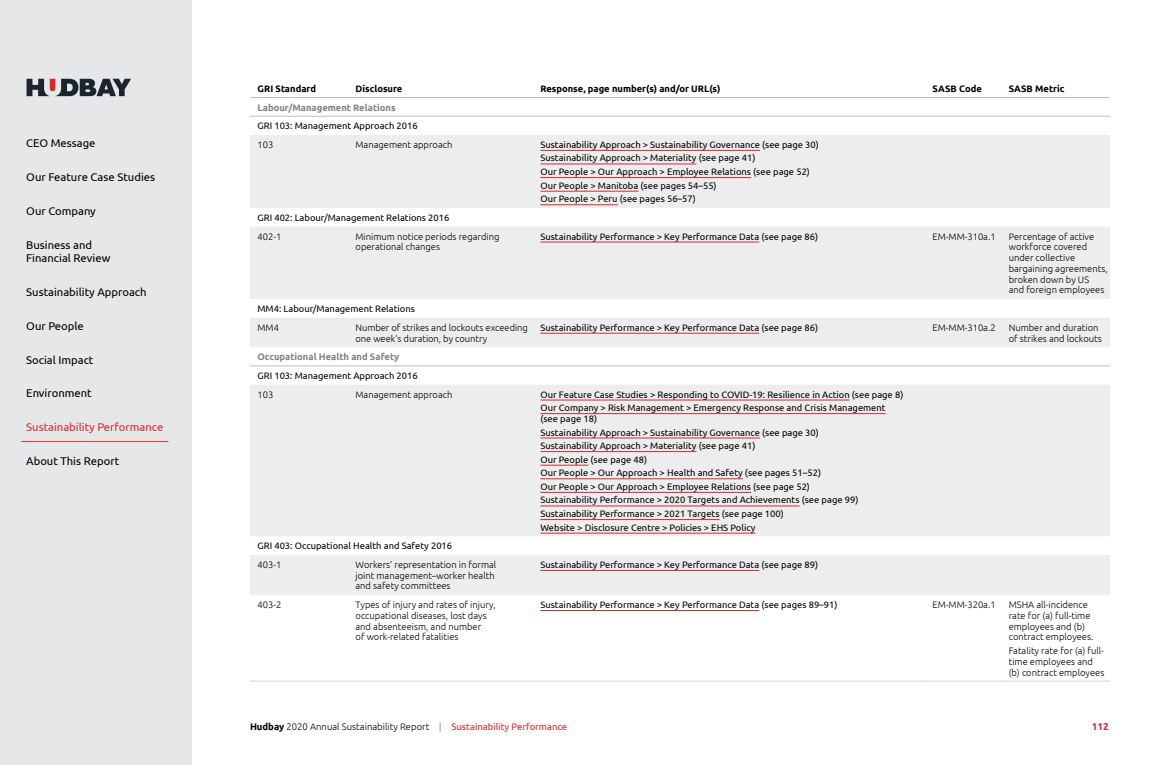
<style>
.page{position:relative;width:1170px;height:765px;background:#fff}
.page>*{position:absolute;margin:0;border:0;box-sizing:border-box;transform-origin:0 0}
.t1{font:11.25px/13.8px "Ubuntu";color:#000}
.t2{font:11.25px "Ubuntu";color:#d52a2f}
.t3{font:700 10px "Ubuntu";color:#d52a2f}
.t4{font:300 9.5px "Ubuntu";color:#000}
.Table_current_figs{font:9.38px/10.8px "Ubuntu";color:#000}
.Table_current_figs-2{font:300 9.38px/10.8px "Ubuntu";color:#000}
.Table_body{font:9.38px "Ubuntu";color:#000}
.Table_body-2{font:700 9.38px "Ubuntu";color:#808285}
.Table_previous_figs{font:700 9.38px "Ubuntu";color:#000}
.Footnote{font:700 9.38px "Ubuntu";color:#000}
.Table_current_figs-3{font:700 9.38px "Ubuntu";color:#000}
.Table_body-3{font:300 9.38px "Ubuntu";color:#000}
.s1{font-weight:700}
.s2{font-weight:700;color:#b1b4b6}
.s3{font-weight:400;color:#d52a2f}
</style>
<div class="page">
<div style="left:0;top:0;width:191px;height:765px;background:#e6e7e8"></div>
<svg style="left:27px;top:79px;width:104px;height:17px"></svg>
<svg style="left:250px;top:135px;width:860px;height:460px;fill:#ededee"></svg>
<hr style="left:250px;top:97px;width:98px;height:1px;background:#bcbec0">
<hr style="left:348px;top:97px;width:185px;height:1px;background:#bcbec0">
<hr style="left:533px;top:97px;width:392px;height:1px;background:#bcbec0">
<hr style="left:925px;top:97px;width:76px;height:1px;background:#bcbec0">
<hr style="left:1001px;top:97px;width:109px;height:1px;background:#bcbec0">
<hr style="left:250px;top:116px;width:98px;height:1px;background:#bcbec0">
<hr style="left:348px;top:116px;width:185px;height:1px;background:#bcbec0">
<hr style="left:533px;top:116px;width:392px;height:1px;background:#bcbec0">
<hr style="left:925px;top:116px;width:76px;height:1px;background:#bcbec0">
<hr style="left:1001px;top:116px;width:109px;height:1px;background:#bcbec0">
<hr style="left:250px;top:366px;width:98px;height:1px;background:#bcbec0">
<hr style="left:348px;top:366px;width:185px;height:1px;background:#bcbec0">
<hr style="left:533px;top:366px;width:392px;height:1px;background:#bcbec0">
<hr style="left:925px;top:366px;width:76px;height:1px;background:#bcbec0">
<hr style="left:1001px;top:366px;width:109px;height:1px;background:#bcbec0">
<hr style="left:250px;top:681px;width:98px;height:1px;background:#d1d3d4">
<hr style="left:348px;top:681px;width:185px;height:1px;background:#d1d3d4">
<hr style="left:533px;top:681px;width:392px;height:1px;background:#d1d3d4">
<hr style="left:925px;top:681px;width:76px;height:1px;background:#d1d3d4">
<hr style="left:1001px;top:681px;width:109px;height:1px;background:#d1d3d4">
<hr style="left:540px;top:150px;width:220px;height:1px;background:#d52a2f">
<hr style="left:540px;top:164px;width:157px;height:1px;background:#d52a2f">
<hr style="left:540px;top:177px;width:211px;height:1px;background:#d52a2f">
<hr style="left:540px;top:191px;width:98px;height:1px;background:#d52a2f">
<hr style="left:540px;top:205px;width:78px;height:1px;background:#d52a2f">
<hr style="left:540px;top:242px;width:219px;height:1px;background:#d52a2f">
<hr style="left:540px;top:333px;width:219px;height:1px;background:#d52a2f">
<hr style="left:540px;top:400px;width:310px;height:1px;background:#d52a2f">
<hr style="left:540px;top:413px;width:346px;height:1px;background:#d52a2f">
<hr style="left:540px;top:438px;width:220px;height:1px;background:#d52a2f">
<hr style="left:540px;top:451px;width:157px;height:1px;background:#d52a2f">
<hr style="left:540px;top:465px;width:48px;height:1px;background:#d52a2f">
<hr style="left:540px;top:479px;width:203px;height:1px;background:#d52a2f">
<hr style="left:540px;top:492px;width:211px;height:1px;background:#d52a2f">
<hr style="left:540px;top:506px;width:260px;height:1px;background:#d52a2f">
<hr style="left:540px;top:519px;width:180px;height:1px;background:#d52a2f">
<hr style="left:540px;top:533px;width:216px;height:1px;background:#d52a2f">
<hr style="left:540px;top:570px;width:219px;height:1px;background:#d52a2f">
<hr style="left:540px;top:610px;width:219px;height:1px;background:#d52a2f">
<hr style="left:21px;top:441px;width:147px;height:1px;background:#ee3524">
<p class="t1" style="left:26px;top:136px;width:71px">CEO Message</p>
<p class="t1" style="left:26px;top:170px;width:130px">Our Feature Case Studies</p>
<p class="t1" style="left:26px;top:204px;width:71px">Our Company</p>
<p class="t1" style="left:26px;top:238px;width:86px">Business and<br>Financial Review</p>
<p class="t1" style="left:26px;top:285px;width:122px">Sustainability Approach</p>
<p class="t1" style="left:26px;top:319px;width:59px">Our People</p>
<p class="t1" style="left:26px;top:353px;width:69px">Social Impact</p>
<p class="t1" style="left:26px;top:386px;width:67px">Environment</p>
<p class="t2" style="left:26px;top:420px;width:139px">Sustainability Performance</p>
<p class="t1" style="left:26px;top:454px;width:95px">About This Report</p>
<p class="Footnote" style="left:258px;top:83px;width:60px">GRI Standard</p>
<p class="Table_current_figs-3" style="left:356px;top:83px;width:48px">Disclosure</p>
<p class="Table_previous_figs" style="left:540px;top:83px;width:181px">Response, page number(s) and/or URL(s)</p>
<p class="Table_previous_figs" style="left:933px;top:83px;width:51px">SASB Code</p>
<p class="Table_previous_figs" style="left:1009px;top:83px;width:57px">SASB Metric</p>
<p class="Table_body-2" style="left:258px;top:101px;width:140px">Labour/Management Relations</p>
<p class="Table_body" style="left:258px;top:120px;width:162px">GRI 103: Management Approach 2016</p>
<p class="Table_body-3" style="left:258px;top:139px;width:17px">103</p>
<p class="Table_current_figs-2" style="left:356px;top:139px;width:98px">Management approach</p>
<p class="Table_current_figs" style="left:540px;top:139px;width:280px">Sustainability Approach &gt; Sustainability Governance (see page 30)</p>
<p class="Table_current_figs" style="left:540px;top:152px;width:217px">Sustainability Approach &gt; Materiality (see page 41)</p>
<p class="Table_current_figs" style="left:540px;top:166px;width:271px">Our People &gt; Our Approach &gt; Employee Relations (see page 52)</p>
<p class="Table_current_figs" style="left:540px;top:180px;width:178px">Our People &gt; Manitoba (see pages 54–55)</p>
<p class="Table_current_figs" style="left:540px;top:193px;width:157px">Our People &gt; Peru (see pages 56–57)</p>
<p class="Table_body" style="left:258px;top:212px;width:193px">GRI 402: Labour/Management Relations 2016</p>
<p class="Table_current_figs-2" style="left:258px;top:231px;width:25px">402-1</p>
<p class="Table_current_figs-2" style="left:356px;top:231px;width:145px">Minimum notice periods regarding operational changes</p>
<p class="Table_current_figs" style="left:540px;top:231px;width:279px">Sustainability Performance &gt; Key Performance Data (see page 86)</p>
<p class="Table_current_figs-2" style="left:933px;top:231px;width:65px">EM-MM-310a.1</p>
<p class="Table_current_figs-2" style="left:1009px;top:231px;width:100px">Percentage of active workforce covered under collective bargaining agreements, broken down by US<br>and foreign employees</p>
<p class="Table_body" style="left:258px;top:303px;width:159px">MM4: Labour/Management Relations</p>
<p class="Table_current_figs-2" style="left:258px;top:322px;width:23px">MM4</p>
<p class="Table_current_figs-2" style="left:356px;top:322px;width:174px">Number of strikes and lockouts exceeding one week’s duration, by country</p>
<p class="Table_current_figs" style="left:540px;top:322px;width:279px">Sustainability Performance &gt; Key Performance Data (see page 86)</p>
<p class="Table_current_figs-2" style="left:933px;top:322px;width:65px">EM-MM-310a.2</p>
<p class="Table_current_figs-2" style="left:1009px;top:322px;width:95px">Number and duration of strikes and lockouts</p>
<p class="Table_body-2" style="left:258px;top:351px;width:143px">Occupational Health and Safety</p>
<p class="Table_body" style="left:258px;top:370px;width:162px">GRI 103: Management Approach 2016</p>
<p class="Table_body-3" style="left:258px;top:389px;width:17px">103</p>
<p class="Table_current_figs-2" style="left:356px;top:389px;width:98px">Management approach</p>
<p class="Table_current_figs" style="left:540px;top:389px;width:364px">Our Feature Case Studies &gt; Responding to COVID-19: Resilience in Action (see page 8)</p>
<p class="Table_current_figs" style="left:540px;top:402px;width:347px">Our Company &gt; Risk Management &gt; Emergency Response and Crisis Management (see page 18)</p>
<p class="Table_current_figs" style="left:540px;top:427px;width:280px">Sustainability Approach &gt; Sustainability Governance (see page 30)</p>
<p class="Table_current_figs" style="left:540px;top:440px;width:217px">Sustainability Approach &gt; Materiality (see page 41)</p>
<p class="Table_current_figs" style="left:540px;top:454px;width:108px">Our People (see page 48)</p>
<p class="Table_current_figs" style="left:540px;top:467px;width:282px">Our People &gt; Our Approach &gt; Health and Safety (see pages 51–52)</p>
<p class="Table_current_figs" style="left:540px;top:481px;width:271px">Our People &gt; Our Approach &gt; Employee Relations (see page 52)</p>
<p class="Table_current_figs" style="left:540px;top:494px;width:320px">Sustainability Performance &gt; 2020 Targets and Achievements (see page 99)</p>
<p class="Table_current_figs" style="left:540px;top:508px;width:245px">Sustainability Performance &gt; 2021 Targets (see page 100)</p>
<p class="Table_current_figs" style="left:540px;top:522px;width:217px">Website &gt; Disclosure Centre &gt; Policies &gt; EHS Policy</p>
<p class="Table_body" style="left:257px;top:540px;width:196px">GRI 403: Occupational Health and Safety 2016</p>
<p class="Table_current_figs-2" style="left:257px;top:559px;width:25px">403-1</p>
<p class="Table_current_figs-2" style="left:356px;top:559px;width:142px">Workers’ representation in formal joint management–worker health and safety committees</p>
<p class="Table_current_figs" style="left:540px;top:559px;width:279px">Sustainability Performance &gt; Key Performance Data (see page 89)</p>
<p class="Table_current_figs-2" style="left:258px;top:599px;width:25px">403-2</p>
<p class="Table_current_figs-2" style="left:356px;top:599px;width:142px">Types of injury and rates of injury, occupational diseases, lost days and absenteeism, and number<br>of work-related fatalities</p>
<p class="Table_current_figs" style="left:540px;top:599px;width:299px">Sustainability Performance &gt; Key Performance Data (see pages 89–91)</p>
<p class="Table_current_figs-2" style="left:933px;top:599px;width:65px">EM-MM-320a.1</p>
<p class="Table_current_figs-2" style="left:1009px;top:599px;width:86px">MSHA all-incidence rate for (a) full-time employees and (b) contract employees.</p>
<p class="Table_current_figs-2" style="left:1009px;top:645px;width:97px">Fatality rate for (a) full&shy;time employees and (b) contract employees</p>
<p class="t4" style="left:250px;top:720px;width:319px"><span class="s1">Hudbay</span> 2020 Annual Sustainability Report <span class="s2">|</span> <span class="s3">Sustainability Performance</span></p>
<p class="t3" style="left:1092px;top:720px;width:19px">112</p>
</div>
